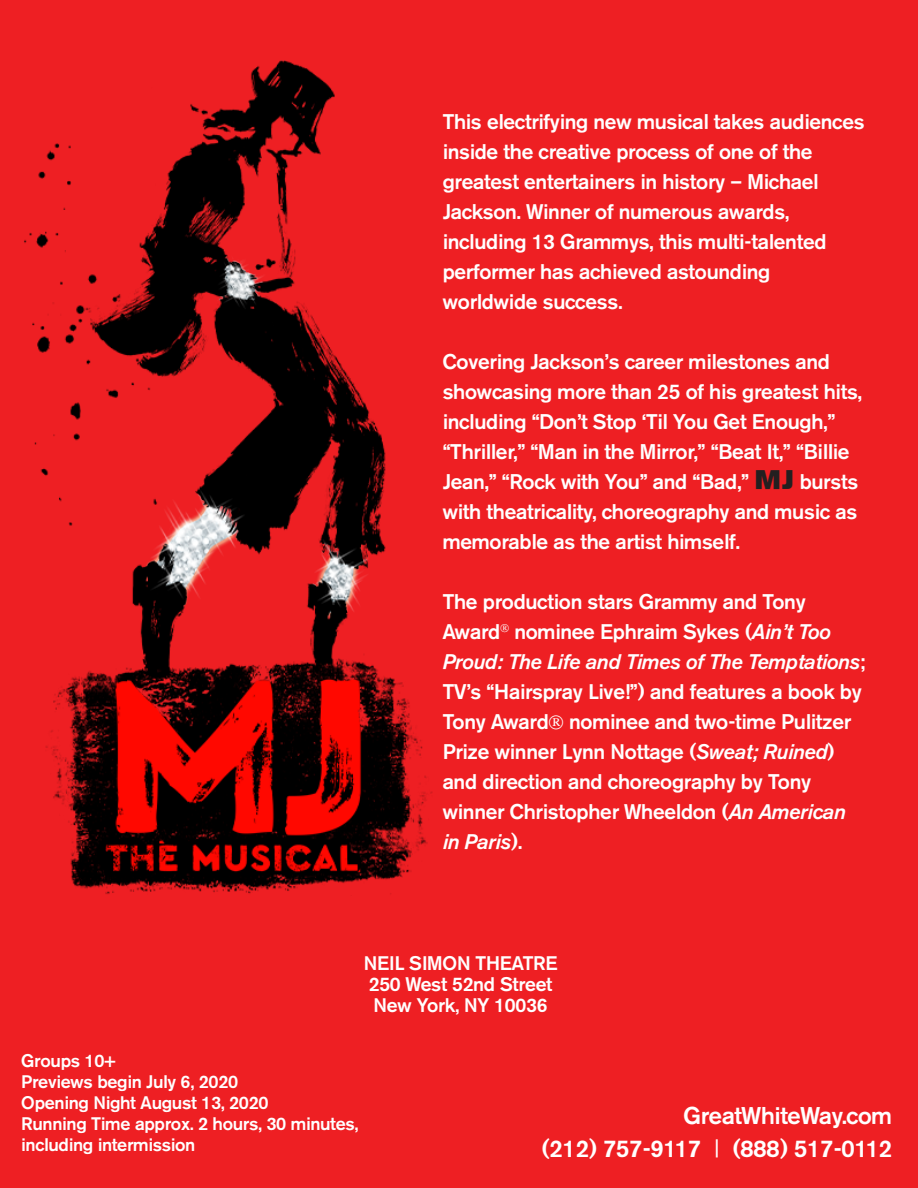
<style>
.page{position:relative;width:918px;height:1188px;background:#ee1f23}
.page>*{position:absolute;margin:0;border:0;box-sizing:border-box;transform-origin:0 0}
.t1{font:500 24px "Akzelerat";color:#fff}
.t2{font:500 21px/30px "Akzelerat";color:#fff}
.t3{font:italic 500 21px "Akzelerat";color:#fff}
.t4{font:500 19.5px "Akzelerat";color:#fff}
.t5{font:500 18px "Akzelerat";color:#fff}
.s1{font-family:"Akzelerat Super";font-weight:400;font-size:27px;color:#231f20}
.s2{font-style:italic}
.s3{font-style:normal}
</style>
<div class="page">
<img style="left:23px;top:60px;width:410px;height:834px">
<p class="t2" style="left:443px;top:107px;width:423px">This electrifying new musical takes audiences inside the creative process of one of the greatest entertainers in history – Michael Jackson. Winner of numerous awards, including 13 Grammys, this multi-talented performer has achieved astounding</p>
<p class="t2" style="left:443px;top:287px;width:181px">worldwide success.</p>
<p class="t2" style="left:443px;top:347px;width:421px">Covering Jackson’s career milestones and showcasing more than 25 of his greatest hits, including “Don’t Stop ‘Til You Get Enough,” “Thriller,” “Man in the Mirror,” “Beat It,” “Billie Jean,” “Rock with You” and “Bad,” <span class="s1">MJ</span> bursts with theatricality, choreography and music as memorable as the artist himself.</p>
<p class="t2" style="left:443px;top:587px;width:424px">The production stars Grammy and Tony Award<sup>®</sup> nominee Ephraim Sykes (<span class="s2">Ain’t Too Proud: The Life and Times of The Temptations</span>; TV’s “Hairspray Live!”) and features a book by Tony Award® nominee and two-time Pulitzer Prize winner Lynn Nottage (<span class="s2">Sweat; Ruined</span>) and direction and choreography by Tony winner Christopher Wheeldon (<span class="s2">An American</span></p>
<p class="t3" style="left:443px;top:830px;width:81px">in Paris<span class="s3">).</span></p>
<p class="t4" style="left:364px;top:952px;width:195px">NEIL SIMON THEATRE</p>
<p class="t4" style="left:369px;top:973px;width:185px">250 West 52nd Street</p>
<p class="t4" style="left:374px;top:994px;width:175px">New York, NY 10036</p>
<p class="t5" style="left:22px;top:1050px;width:96px">Groups 10+</p>
<p class="t5" style="left:22px;top:1071px;width:218px">Previews begin July 6, 2020</p>
<p class="t5" style="left:22px;top:1092px;width:249px">Opening Night August 13, 2020</p>
<p class="t5" style="left:22px;top:1113px;width:338px">Running Time approx. 2 hours, 30 minutes,</p>
<p class="t5" style="left:22px;top:1134px;width:175px">including intermission</p>
<p class="t1" style="left:684px;top:1102px;width:210px">GreatWhiteWay.com</p>
<p class="t1" style="left:542px;top:1135px;width:352px">(212) 757-9117 | (888) 517-0112</p>
</div>
